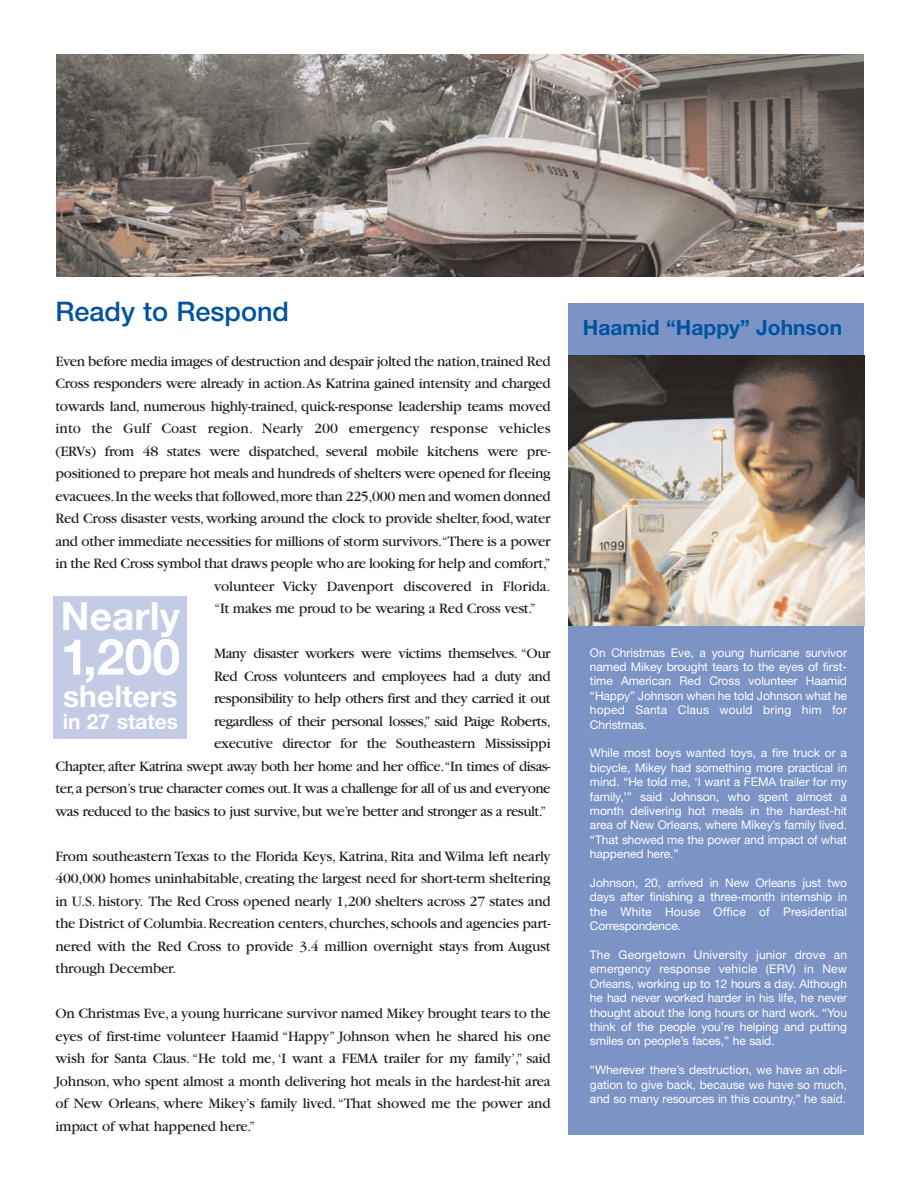
<style>
.page{position:relative;width:918px;height:1188px;background:#fff}
.page>*{position:absolute;margin:0;border:0;box-sizing:border-box;transform-origin:0 0}
.t1{font:700 49.95px "Helvetica Neue";color:#fff}
.t2{font:700 39px "Helvetica Neue";color:#fff}
.t3{font:700 30px "Helvetica Neue";color:#fff}
.t4{font:500 27px "Helvetica Neue";color:#01539e}
.t5{font:700 21px "Helvetica Neue";color:#01539e}
.t6{font:700 21px "Helvetica Neue";color:#fff}
.t7{font:15px/22.5px "Garamond";letter-spacing:-.02em;color:#231f20;text-align:justify}
.t8{font:15px "Garamond";letter-spacing:.005em;color:#231f20}
.t9{font:12px/14.4px "Helvetica Neue";letter-spacing:-.005em;color:#fff;text-align:justify}
</style>
<div class="page">
<div style="left:569px;top:304px;width:295px;height:831px;background:#7c93c6"></div>
<img style="left:569px;top:356px;width:295px;height:269px">
<div style="left:54px;top:596px;width:133px;height:143px;background:#c3cbe5"></div>
<img style="left:56px;top:54px;width:808px;height:223px">
<h3 class="t4" style="left:56px;top:302px;width:235px">Ready to Respond</h3>
<p class="t7" style="left:56px;top:351px;width:497px">Even before media images of destruction and despair jolted the nation,trained Red</p>
<p class="t7" style="left:56px;top:374px;width:497px">Cross responders were already in action.As Katrina gained intensity and charged</p>
<p class="t7" style="left:56px;top:396px;width:497px">towards land, numerous highly-trained, quick-response leadership teams moved</p>
<p class="t8" style="left:56px;top:423px;width:497px">into the Gulf Coast region. Nearly 200 emergency response vehicles</p>
<p class="t7" style="left:56px;top:441px;width:497px">(ERVs) from 48 states were dispatched, several mobile kitchens were pre-</p>
<p class="t7" style="left:56px;top:464px;width:497px">positioned to prepare hot meals and hundreds of shelters were opened for fleeing</p>
<p class="t7" style="left:56px;top:486px;width:497px">evacuees.In the weeks that followed,more than 225,000 men and women donned</p>
<p class="t7" style="left:56px;top:509px;width:497px">Red Cross disaster vests,working around the clock to provide shelter,food,water</p>
<p class="t7" style="left:56px;top:531px;width:497px">and other immediate necessities for millions of storm survivors.“There is a power</p>
<p class="t7" style="left:56px;top:554px;width:497px">in the Red Cross symbol that draws people who are looking for help and comfort,”</p>
<p class="t7" style="left:214px;top:576px;width:338px">volunteer Vicky Davenport discovered in Florida.</p>
<p class="t7" style="left:214px;top:599px;width:324px">“It makes me proud to be wearing a Red Cross vest.”</p>
<p class="t7" style="left:56px;top:644px;width:497px;text-align:right">Many disaster workers were victims themselves. “Our<br>Red Cross volunteers and employees had a duty and<br>responsibility to help others first and they carried it out<br>regardless of their personal losses,” said Paige Roberts,<br>executive director for the Southeastern Mississippi<br>Chapter, after Katrina swept away both her home and her office.“In times of disas&shy;ter,a person’s true character comes out.It was a challenge for all of us and everyone was reduced to the basics to just survive,but we’re better and stronger as a result.”</p>
<p class="t7" style="left:56px;top:846px;width:497px">From southeastern Texas to the Florida Keys, Katrina, Rita and Wilma left nearly 400,000 homes uninhabitable,creating the largest need for short-term sheltering in U.S. history. The Red Cross opened nearly 1,200 shelters across 27 states and the District of Columbia.Recreation centers,churches,schools and agencies part&shy;nered with the Red Cross to provide 3.4 million overnight stays from August through December.</p>
<p class="t7" style="left:56px;top:1004px;width:497px">On Christmas Eve,a young hurricane survivor named Mikey brought tears to the eyes of first-time volunteer Haamid “Happy” Johnson when he shared his one wish for Santa Claus. “He told me, ‘I want a FEMA trailer for my family’,” said Johnson, who spent almost a month delivering hot meals in the hardest-hit area of New Orleans, where Mikey’s family lived.“That showed me the power and impact of what happened here.”</p>
<h2 class="t2" style="left:61px;top:602px;width:121px">Nearly</h2>
<h1 class="t1" style="left:61px;top:639px;width:121px">1,200</h1>
<h3 class="t3" style="left:63px;top:685px;width:116px">shelters</h3>
<h3 class="t6" style="left:63px;top:714px;width:117px">in 27 states</h3>
<h3 class="t5" style="left:583px;top:320px;width:261px">Haamid “Happy” Johnson</h3>
<p class="t9" style="left:590px;top:646px;width:259px">On Christmas Eve, a young hurricane survivor named Mikey brought tears to the eyes of first&shy;time American Red Cross volunteer Haamid “Happy” Johnson when he told Johnson what he hoped Santa Claus would bring him for Christmas.</p>
<p class="t9" style="left:590px;top:747px;width:259px">While most boys wanted toys, a fire truck or a bicycle, Mikey had something more practical in mind. “He told me, ‘I want a FEMA trailer for my family,’” said Johnson, who spent almost a month delivering hot meals in the hardest-hit area of New Orleans, where Mikey’s family lived. “That showed me the power and impact of what happened here.”</p>
<p class="t9" style="left:590px;top:877px;width:259px">Johnson, 20, arrived in New Orleans just two days after finishing a three-month internship in the White House Office of Presidential Correspondence.</p>
<p class="t9" style="left:590px;top:949px;width:259px">The Georgetown University junior drove an emergency response vehicle (ERV) in New Orleans, working up to 12 hours a day. Although he had never worked harder in his life, he never thought about the long hours or hard work. “You think of the people you’re helping and putting smiles on people’s faces,” he said.</p>
<p class="t9" style="left:590px;top:1064px;width:259px">“Wherever there’s destruction, we have an obli&shy;gation to give back, because we have so much, and so many resources in this country,” he said.</p>
</div>
